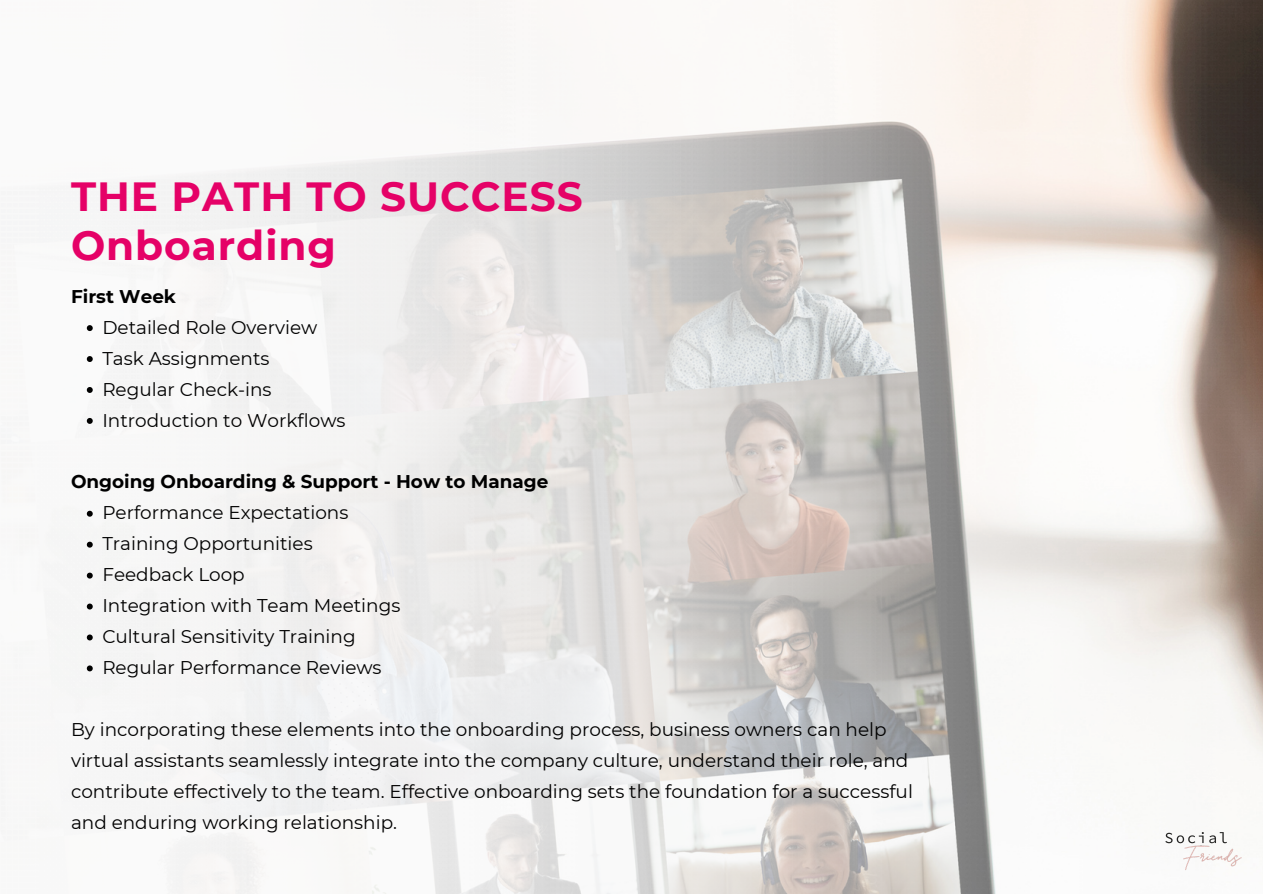
<style>
.page{position:relative;width:1263px;height:894px;background:#fff}
.page>*{position:absolute;margin:0;border:0;box-sizing:border-box;transform-origin:0 0}
.t1{font:700 40.65px "Montserrat";letter-spacing:.025em;color:#e50167}
.t2{font:18.45px/30.9px "Montserrat";color:#000}
.t3{font:700 18.45px "Montserrat";color:#000}
</style>
<div class="page">
<img style="left:86px;top:0;width:1177px;height:893px">
<svg style="left:87px;top:325px;width:6px;height:6px"></svg>
<svg style="left:87px;top:356px;width:6px;height:6px"></svg>
<svg style="left:87px;top:387px;width:6px;height:6px"></svg>
<svg style="left:87px;top:418px;width:6px;height:6px"></svg>
<svg style="left:87px;top:510px;width:6px;height:6px"></svg>
<svg style="left:87px;top:541px;width:6px;height:6px"></svg>
<svg style="left:87px;top:572px;width:6px;height:6px"></svg>
<svg style="left:87px;top:603px;width:6px;height:6px"></svg>
<svg style="left:87px;top:634px;width:6px;height:6px"></svg>
<svg style="left:87px;top:665px;width:6px;height:6px"></svg>
<img style="left:1157px;top:823px;width:92px;height:49px">
<p class="t1" style="left:71px;top:172px;width:513px">THE PATH TO SUCCESS</p>
<p class="t1" style="left:71px;top:220px;width:266px">Onboarding</p>
<p class="t3" style="left:71px;top:285px;width:107px">First Week</p>
<p class="t2" style="left:102px;top:311px;width:216px">Detailed Role Overview</p>
<p class="t2" style="left:102px;top:342px;width:169px">Task Assignments</p>
<p class="t2" style="left:102px;top:373px;width:171px">Regular Check-ins</p>
<p class="t2" style="left:102px;top:404px;width:245px">Introduction to Workflows</p>
<p class="t3" style="left:71px;top:470px;width:479px">Ongoing Onboarding &amp; Support - How to Manage</p>
<p class="t2" style="left:102px;top:497px;width:248px">Performance Expectations</p>
<p class="t2" style="left:102px;top:528px;width:212px">Training Opportunities</p>
<p class="t2" style="left:102px;top:559px;width:144px">Feedback Loop</p>
<p class="t2" style="left:102px;top:590px;width:299px">Integration with Team Meetings</p>
<p class="t2" style="left:102px;top:620px;width:255px">Cultural Sensitivity Training</p>
<p class="t2" style="left:102px;top:651px;width:281px">Regular Performance Reviews</p>
<p class="t2" style="left:71px;top:713px;width:843px">By incorporating these elements into the onboarding process, business owners can help virtual assistants seamlessly integrate into the company culture, understand their role, and contribute effectively to the team. Effective onboarding sets the foundation for a successful and enduring working relationship.</p>
</div>
